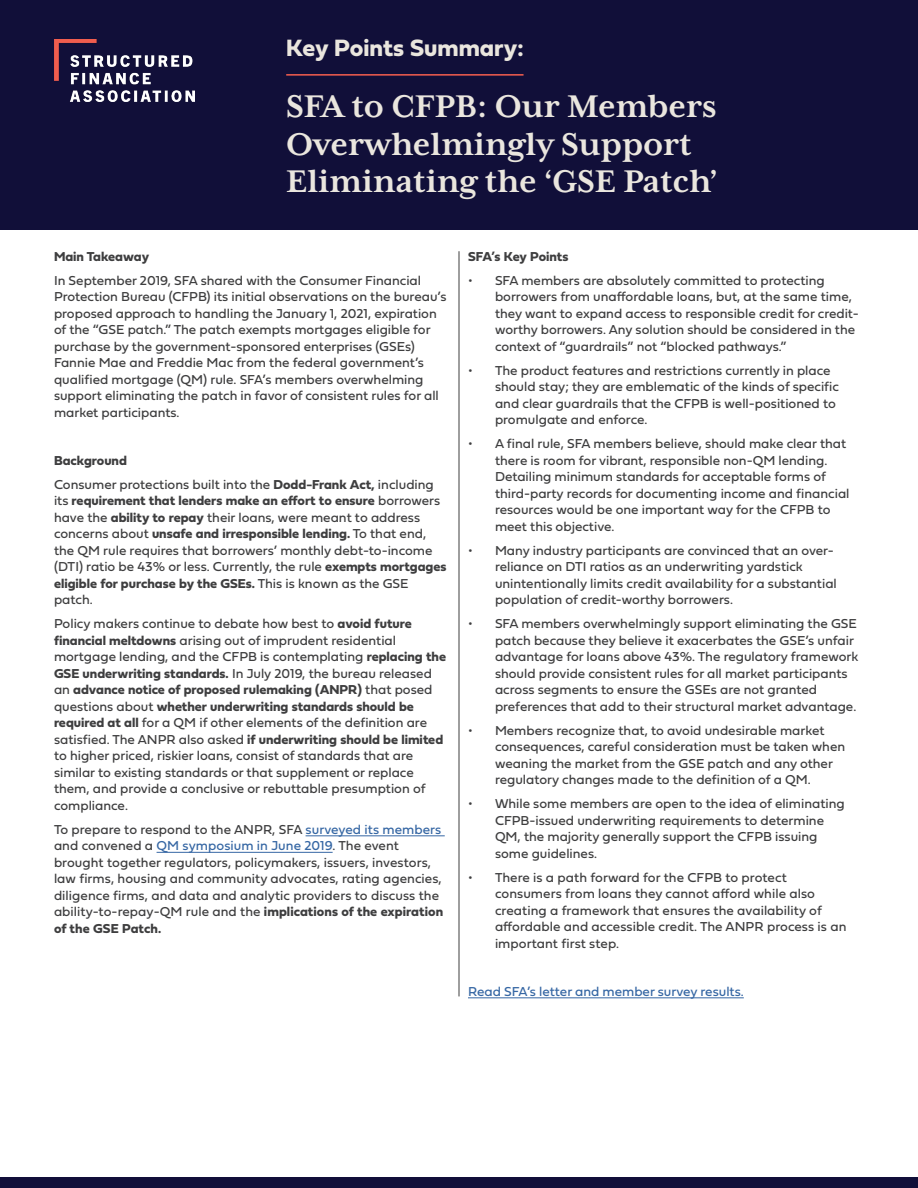
<style>
.page{position:relative;width:918px;height:1188px;background:#fff}
.page>*{position:absolute;margin:0;border:0;box-sizing:border-box;transform-origin:0 0}
.t1{font:700 36px/37.5px "Mrs Eaves XL Serif OT";color:#eae6de}
.t2{font:24.6px "Fieldwork Geo Bold";color:#eae6de}
.t3{font:13.5px/16.5px "Fieldwork Geo Regular";color:#3e3e3f}
.t4{font:13.5px "Fieldwork Geo Regular";color:#3667a4}
.t5{font:13.5px "Fieldwork Geo Bold";color:#3e3e3f}
.s1{font-family:"Fieldwork Geo Bold"}
.s2{color:#3667a4}
</style>
<div class="page">
<div style="left:0;top:1178px;width:918px;height:10px;background:#110f39"></div>
<div style="left:0;top:0;width:918px;height:230px;background:#110f39"></div>
<img style="left:55px;top:39px;width:139px;height:62px">
<hr style="left:306px;top:835px;width:139px;height:1px;background:#3667a4">
<hr style="left:157px;top:852px;width:176px;height:1px;background:#3667a4">
<hr style="left:468px;top:997px;width:276px;height:1px;background:#3667a4">
<hr style="left:286px;top:74px;width:238px;height:2px;background:#f05d4e">
<hr style="left:459px;top:251px;width:1px;height:745px;background:#3e3e3f">
<p class="t2" style="left:286px;top:28px;width:239px">Key Points Summary:</p>
<p class="t1" style="left:286px;top:88px;width:433px">SFA to CFPB: Our Members<br>Overwhelmingly Support<br>Eliminating the ‘GSE Patch’</p>
<p class="t5" style="left:54px;top:245px;width:97px">Main Takeaway</p>
<p class="t3" style="left:54px;top:271px;width:394px">In September 2019, SFA shared with the Consumer Financial Protection Bureau (CFPB) its initial observations on the bureau’s proposed approach to handling the January 1, 2021, expiration of the “GSE patch.” The patch exempts mortgages eligible for purchase by the government-sponsored enterprises (GSEs)<br>Fannie Mae and Freddie Mac from the federal government’s qualified mortgage (QM) rule. SFA’s members overwhelming support eliminating the patch in favor of consistent rules for all market participants.</p>
<p class="t5" style="left:54px;top:449px;width:75px">Background</p>
<p class="t3" style="left:54px;top:475px;width:394px">Consumer protections built into the <span class="s1">Dodd-Frank Act,</span> including its <span class="s1">requirement that lenders make an effort to ensure</span> borrowers have the <span class="s1">ability to repay</span> their loans, were meant to address concerns about <span class="s1">unsafe and irresponsible lending.</span> To that end, the QM rule requires that borrowers’ monthly debt-to-income (DTI) ratio be 43% or less. Currently, the rule <span class="s1">exempts mortgages eligible for purchase by the GSEs.</span> This is known as the GSE patch.</p>
<p class="t3" style="left:54px;top:615px;width:394px">Policy makers continue to debate how best to <span class="s1">avoid future financial meltdowns</span> arising out of imprudent residential mortgage lending, and the CFPB is contemplating <span class="s1">replacing the GSE underwriting standards.</span> In July 2019, the bureau released an <span class="s1">advance notice of proposed rulemaking (ANPR)</span> that posed questions about <span class="s1">whether underwriting standards should be required at all</span> for a QM if other elements of the definition are satisfied. The ANPR also asked <span class="s1">if underwriting should be limited </span>to higher priced, riskier loans, consist of standards that are similar to existing standards or that supplement or replace them, and provide a conclusive or rebuttable presumption of compliance.</p>
<p class="t3" style="left:54px;top:820px;width:391px">To prepare to respond to the ANPR, SFA <span class="s2">surveyed its members </span>and convened a <span class="s2">QM symposium in June 2019</span>. The event brought together regulators, policymakers, issuers, investors, law firms, housing and community advocates, rating agencies, diligence firms, and data and analytic providers to discuss the ability-to-repay-QM rule and the <span class="s1">implications of the expiration of the GSE Patch.</span></p>
<p class="t5" style="left:468px;top:245px;width:102px">SFA’s Key Points</p>
<p class="t3" style="left:495px;top:271px;width:365px;text-indent:-27px">• SFA members are absolutely committed to protecting borrowers from unaffordable loans, but, at the same time, they want to expand access to responsible credit for credit&shy;worthy borrowers. Any solution should be considered in the context of “guardrails” not “blocked pathways.”</p>
<p class="t3" style="left:495px;top:361px;width:346px;text-indent:-27px">• The product features and restrictions currently in place should stay; they are emblematic of the kinds of specific and clear guardrails that the CFPB is well-positioned to promulgate and enforce.</p>
<p class="t3" style="left:495px;top:435px;width:356px;text-indent:-27px">• A final rule, SFA members believe, should make clear that there is room for vibrant, responsible non-QM lending.<br>Detailing minimum standards for acceptable forms of third-party records for documenting income and financial resources would be one important way for the CFPB to meet this objective.</p>
<p class="t3" style="left:495px;top:541px;width:343px;text-indent:-27px">• Many industry participants are convinced that an over&shy;reliance on DTI ratios as an underwriting yardstick unintentionally limits credit availability for a substantial population of credit-worthy borrowers.</p>
<p class="t3" style="left:495px;top:615px;width:365px;text-indent:-27px">• SFA members overwhelmingly support eliminating the GSE patch because they believe it exacerbates the GSE’s unfair advantage for loans above 43%. The regulatory framework should provide consistent rules for all market participants across segments to ensure the GSEs are not granted preferences that add to their structural market advantage.</p>
<p class="t3" style="left:495px;top:721px;width:352px;text-indent:-27px">• Members recognize that, to avoid undesirable market consequences, careful consideration must be taken when weaning the market from the GSE patch and any other regulatory changes made to the definition of a QM.</p>
<p class="t3" style="left:495px;top:795px;width:351px;text-indent:-27px">• While some members are open to the idea of eliminating CFPB-issued underwriting requirements to determine QM, the majority generally support the CFPB issuing some guidelines.</p>
<p class="t3" style="left:495px;top:868px;width:353px;text-indent:-27px">• There is a path forward for the CFPB to protect consumers from loans they cannot afford while also creating a framework that ensures the availability of affordable and accessible credit. The ANPR process is an important first step.</p>
<p class="t4" style="left:468px;top:980px;width:277px">Read SFA’s letter and member survey results.</p>
</div>
